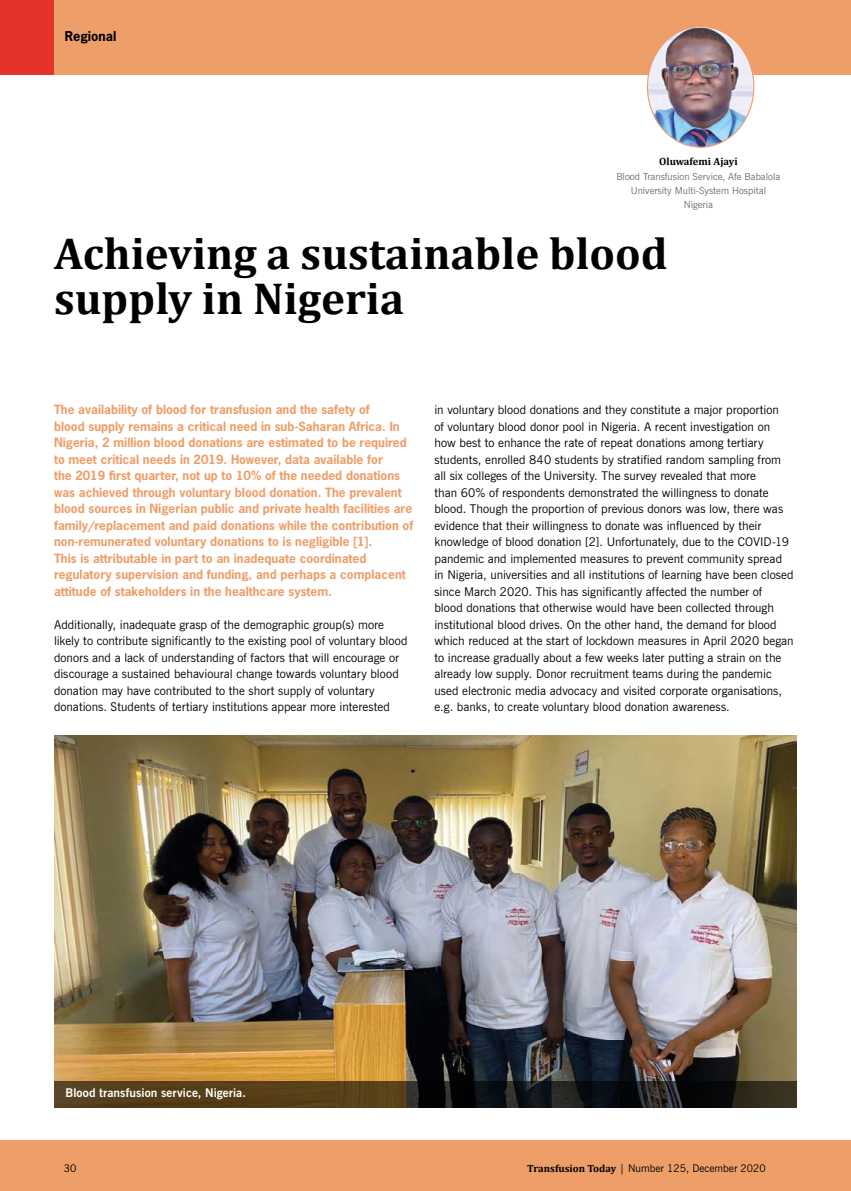
<style>
.page{position:relative;width:851px;height:1191px;background:#fff}
.page>*{position:absolute;margin:0;border:0;box-sizing:border-box;transform-origin:0 0}
.t1{font:700 45px/45px "Cambria";color:#000}
.t2{font:700 12.75px "News Gothic";color:#000}
.t3{font:12px/16.5px "News Gothic BT";color:#000}
.t4{font:700 12px/16.5px "News Gothic";color:#ee9e69}
.t5{font:700 12px "News Gothic BT";letter-spacing:.01em;color:#fff}
.t6{font:10.5px "News Gothic BT";color:#000}
.t7{font:700 10.5px "Cambria";color:#000}
.t8{font:9.75px/14.2px "News Gothic BT";color:#706f6f;text-align:center}
.s1{font-family:"Cambria";font-weight:700}
</style>
<div class="page">
<div style="left:0;top:1140px;width:850px;height:51px;background:#ee9e69"></div>
<hr style="left:850px;top:1140px;width:1px;height:51px;background:#ee9e69">
<div style="left:0;top:0;width:850px;height:74px;background:#ee9e69"></div>
<hr style="left:850px;top:0;width:1px;height:74px;background:#ee9e69">
<div style="left:0;top:0;width:54px;height:74px;background:#e63329"></div>
<img style="left:648px;top:28px;width:105px;height:119px">
<img style="left:54px;top:736px;width:742px;height:344px">
<svg style="left:54px;top:1080px;width:742px;height:27px;background:#382c19"></svg>
<p class="t2" style="left:65px;top:27px;width:53px">Regional</p>
<p class="t7" style="left:659px;top:154px;width:80px">Oluwafemi Ajayi</p>
<p class="t8" style="left:616px;top:169px;width:166px">Blood Transfusion Service, Afe Babalola<br>University Multi-System Hospital<br>Nigeria</p>
<h1 class="t1" style="left:54px;top:230px;width:615px">Achieving a sustainable blood supply in Nigeria</h1>
<p class="t4" style="left:54px;top:401px;width:361px">The availability of blood for transfusion and the safety of<br>blood supply remains a critical need in sub-Saharan Africa. In Nigeria, 2 million blood donations are estimated to be required to meet critical needs in 2019. However, data available for<br>the 2019 first quarter, not up to 10% of the needed donations was achieved through voluntary blood donation. The prevalent blood sources in Nigerian public and private health facilities are family/replacement and paid donations while the contribution of non-remunerated voluntary donations to is negligible [1].<br>This is attributable in part to an inadequate coordinated regulatory supervision and funding, and perhaps a complacent attitude of stakeholders in the healthcare system.</p>
<p class="t3" style="left:54px;top:616px;width:355px">Additionally, inadequate grasp of the demographic group(s) more likely to contribute significantly to the existing pool of voluntary blood donors and a lack of understanding of factors that will encourage or discourage a sustained behavioural change towards voluntary blood donation may have contributed to the short supply of voluntary donations. Students of tertiary institutions appear more interested</p>
<p class="t3" style="left:434px;top:401px;width:360px">in voluntary blood donations and they constitute a major proportion<br>of voluntary blood donor pool in Nigeria. A recent investigation on how best to enhance the rate of repeat donations among tertiary students, enrolled 840 students by stratified random sampling from all six colleges of the University. The survey revealed that more<br>than 60% of respondents demonstrated the willingness to donate blood. Though the proportion of previous donors was low, there was evidence that their willingness to donate was influenced by their knowledge of blood donation [2]. Unfortunately, due to the COVID-19 pandemic and implemented measures to prevent community spread in Nigeria, universities and all institutions of learning have been closed since March 2020. This has significantly affected the number of<br>blood donations that otherwise would have been collected through institutional blood drives. On the other hand, the demand for blood which reduced at the start of lockdown measures in April 2020 began to increase gradually about a few weeks later putting a strain on the already low supply. Donor recruitment teams during the pandemic used electronic media advocacy and visited corporate organisations, e.g. banks, to create voluntary blood donation awareness.</p>
<p class="t5" style="left:65px;top:1085px;width:182px">Blood transfusion service, Nigeria.</p>
<p class="t6" style="left:64px;top:1161px;width:14px">30</p>
<p class="t6" style="left:527px;top:1161px;width:240px"><span class="s1">Transfusion Today</span> | Number 125, December 2020</p>
</div>
